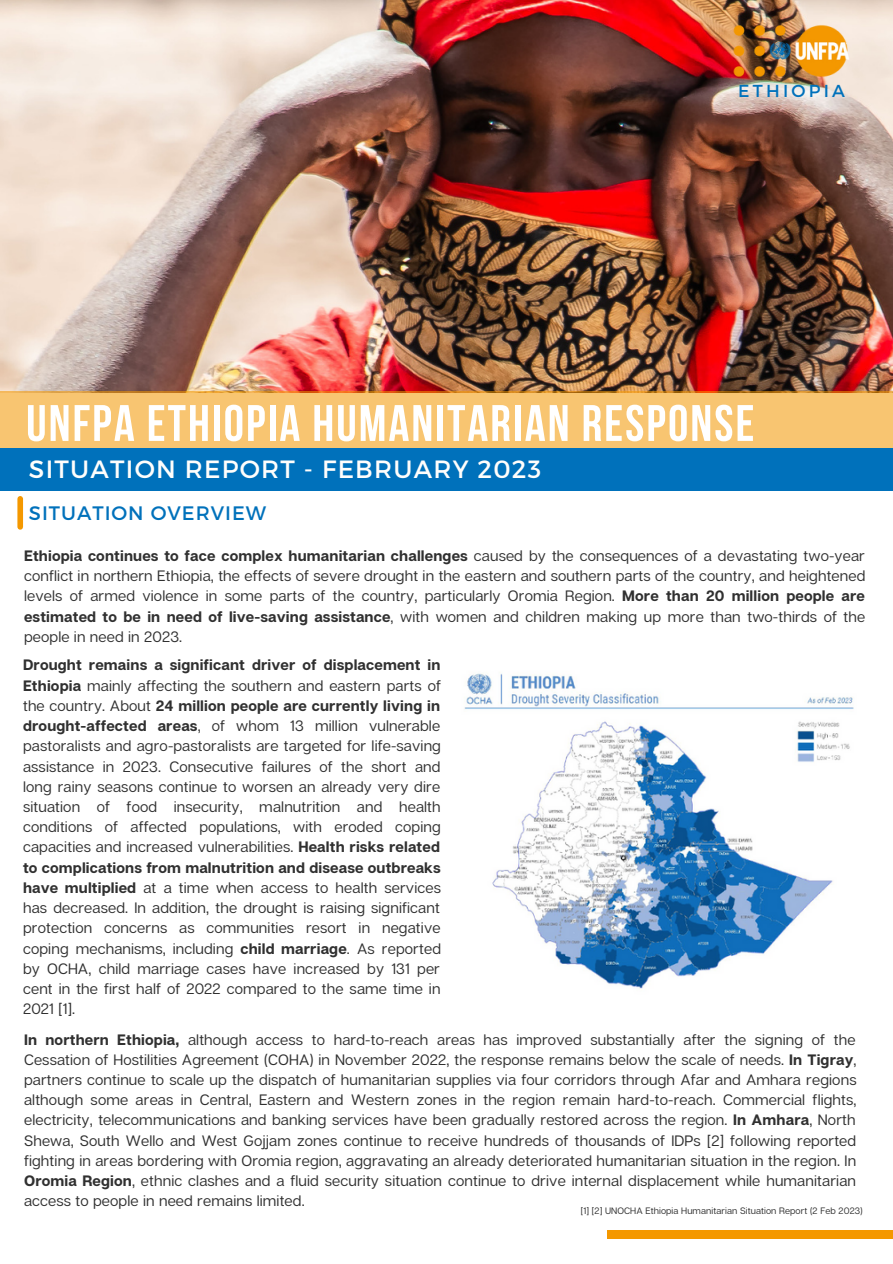
<style>
.page{position:relative;width:893px;height:1264px;background:#fff}
.page>*{position:absolute;margin:0;border:0;box-sizing:border-box;transform-origin:0 0}
.t1{font:700 51.15px "Bebas Neue";letter-spacing:.04em;color:#fff}
.t2{font:24.9px "Montserrat";letter-spacing:.05em;color:#fffefc}
.t3{font:19.5px "Montserrat";letter-spacing:.05em;color:#0071bb}
.t4{font:17.25px "Montserrat";letter-spacing:.19em;color:#0071bb}
.t5{font:15px/20.2px "Articulat CF";letter-spacing:.01em;color:#303030;text-align:justify}
.t6{font:9.3px "Articulat CF";letter-spacing:.01em;color:#303030}
.s1{font-weight:700}
</style>
<div class="page">
<img style="left:0;top:0;width:892px;height:391px">
<img style="left:728px;top:15px;width:127px;height:74px">
<div style="left:0;top:391px;width:892px;height:57px;background:#f8c571"></div>
<div style="left:0;top:448px;width:892px;height:42px;background:#0071bb"></div>
<div style="left:17px;top:499px;width:6px;height:28px;background:#f49800"></div>
<div style="left:607px;top:1230px;width:285px;height:8px;background:#f49800"></div>
<img style="left:464px;top:673px;width:390px;height:316px">
<p class="t4" style="left:738px;top:79px;width:108px">ETHIOPIA</p>
<h1 class="t1" style="left:26px;top:402px;width:729px">UNFPA ETHIOPIA HUMANITARIAN RESPONSE</h1>
<h2 class="t2" style="left:29px;top:453px;width:514px">SITUATION REPORT - FEBRUARY 2023</h2>
<h3 class="t3" style="left:29px;top:500px;width:238px">SITUATION OVERVIEW</h3>
<p class="t5" style="left:24px;top:545px;width:842px"><span class="s1">Ethiopia continues to face complex humanitarian challenges</span> caused by the consequences of a devastating two-year conflict in northern Ethiopia, the effects of severe drought in the eastern and southern parts of the country, and heightened levels of armed violence in some parts of the country, particularly Oromia Region. <span class="s1">More than 20 million people are estimated to be in need of live-saving assistance</span>, with women and children making up more than two-thirds of the people in need in 2023.</p>
<p class="t5" style="left:23px;top:654px;width:419px"><span class="s1">Drought remains a significant driver of displacement in Ethiopia</span> mainly affecting the southern and eastern parts of the country. About <span class="s1">24 million people are currently living in drought-affected areas</span>, of whom 13 million vulnerable pastoralists and agro-pastoralists are targeted for life-saving assistance in 2023. Consecutive failures of the short and long rainy seasons continue to worsen an already very dire situation of food insecurity, malnutrition and health conditions of affected populations, with eroded coping capacities and increased vulnerabilities. <span class="s1">Health risks related to complications from malnutrition and disease outbreaks have multiplied</span> at a time when access to health services has decreased. In addition, the drought is raising significant protection concerns as communities resort in negative coping mechanisms, including <span class="s1">child marriage</span>. As reported by OCHA, child marriage cases have increased by 131 per cent in the first half of 2022 compared to the same time in 2021 [1].</p>
<p class="t5" style="left:24px;top:1028px;width:833px"><span class="s1">In northern Ethiopia,</span> although access to hard-to-reach areas has improved substantially after the signing of the Cessation of Hostilities Agreement (COHA) in November 2022, the response remains below the scale of needs. <span class="s1">In Tigray</span>, partners continue to scale up the dispatch of humanitarian supplies via four corridors through Afar and Amhara regions although some areas in Central, Eastern and Western zones in the region remain hard-to-reach. Commercial flights, electricity, telecommunications and banking services have been gradually restored across the region. <span class="s1">In Amhara</span>, North Shewa, South Wello and West Gojjam zones continue to receive hundreds of thousands of IDPs [2] following reported fighting in areas bordering with Oromia region, aggravating an already deteriorated humanitarian situation in the region. In <span class="s1">Oromia Region</span>, ethnic clashes and a fluid security situation continue to drive internal displacement while humanitarian access to people in need remains limited.</p>
<p class="t6" style="left:580px;top:1204px;width:283px">[1] [2] UNOCHA Ethiopia Humanitarian Situation Report (2 Feb 2023)</p>
</div>
